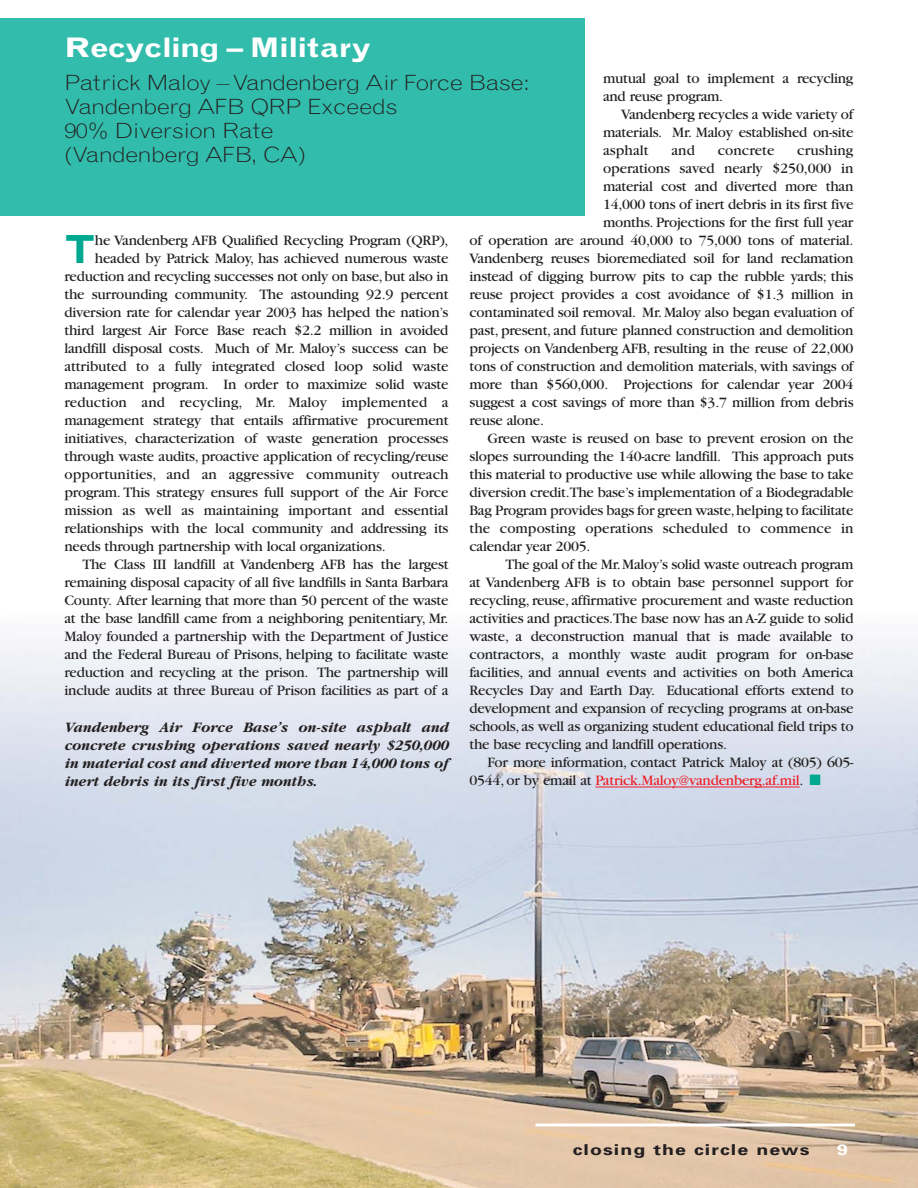
<style>
.page{position:relative;width:918px;height:1188px;background:#fff}
.page>*{position:absolute;margin:0;border:0;box-sizing:border-box;transform-origin:0 0}
.t1{font:700 38.85px "Grotesque";color:#00a890}
.t2{font:700 27px "Grotesque";letter-spacing:-.04em;color:#fff;scale:1.2 1}
.t3{font:300 21px/24px "Grotesque";letter-spacing:-.04em;color:#231f20;scale:1.2 1}
.t4{font:15px/18px "Garamond";letter-spacing:-.015em;color:#231f20}
.t5{font:italic 700 15px/18px "Garamond";color:#231f20;text-align:justify}
.t6{font:15px "Garamond";letter-spacing:.005em;color:#231f20}
.t7{font:15px "Garamond";letter-spacing:-.015em;color:#ed1e25}
.t8{font:700 15px "Univers";letter-spacing:.055em;color:#231f20;scale:1.3 1}
.t9{font:700 15px "Univers";color:#fff;scale:1.3 1}
.s1{color:#231f20}
.s2{color:#00a890}
</style>
<div class="page">
<img style="left:0;top:636px;width:918px;height:552px">
<svg style="left:596px;top:787px;width:34px;height:1px"></svg>
<hr style="left:630px;top:787px;width:41px;height:1px;background:#ed1e25">
<svg style="left:672px;top:787px;width:24px;height:1px"></svg>
<hr style="left:696px;top:787px;width:59px;height:1px;background:#ed1e25">
<svg style="left:755px;top:787px;width:45px;height:1px"></svg>
<div style="left:0;top:18px;width:585px;height:198px;background:#32bcab"></div>
<hr style="left:536px;top:1124px;width:319px;height:2px;background:#fff">
<h2 class="t2" style="left:64px;top:37px;width:257px">Recycling – Military</h2>
<h3 class="t3" style="left:64px;top:72px;width:389px">Patrick Maloy – Vandenberg Air Force Base:<br>Vandenberg AFB QRP Exceeds<br>90% Diversion Rate<br>(Vandenberg AFB, CA)</h3>
<p class="t4" style="left:603px;top:71px;width:252px">mutual goal to implement a recycling and reuse program.</p>
<p class="t4" style="left:603px;top:107px;width:252px;text-align:justify;text-indent:18px">Vandenberg recycles a wide variety of materials. Mr. Maloy established on-site asphalt</p>
<p class="t4" style="left:671px;top:143px;width:25px">and</p>
<p class="t6" style="left:718px;top:145px;width:58px">concrete</p>
<p class="t6" style="left:797px;top:145px;width:58px">crushing</p>
<p class="t4" style="left:603px;top:161px;width:252px">operations saved nearly $250,000 in</p>
<p class="t4" style="left:603px;top:179px;width:252px">material cost and diverted more than</p>
<p class="t4" style="left:603px;top:197px;width:252px">14,000 tons of inert debris in its first five</p>
<p class="t4" style="left:603px;top:215px;width:252px">months. Projections for the first full year</p>
<p class="t4" style="left:470px;top:233px;width:386px">of operation are around 40,000 to 75,000 tons of material.</p>
<p class="t4" style="left:470px;top:251px;width:385px">Vandenberg reuses bioremediated soil for land reclamation</p>
<p class="t4" style="left:470px;top:269px;width:385px">instead of digging burrow pits to cap the rubble yards; this</p>
<p class="t4" style="left:470px;top:287px;width:386px">reuse project provides a cost avoidance of $1.3 million in</p>
<p class="t4" style="left:470px;top:305px;width:386px">contaminated soil removal. Mr.Maloy also began evaluation of</p>
<p class="t4" style="left:470px;top:323px;width:386px">past, present, and future planned construction and demolition</p>
<p class="t4" style="left:470px;top:341px;width:385px">projects on Vandenberg AFB, resulting in the reuse of 22,000</p>
<p class="t4" style="left:470px;top:359px;width:386px">tons of construction and demolition materials, with savings of</p>
<p class="t4" style="left:470px;top:377px;width:386px">more than $560,000. Projections for calendar year 2004</p>
<p class="t4" style="left:470px;top:395px;width:386px">suggest a cost savings of more than $3.7 million from debris</p>
<p class="t4" style="left:470px;top:413px;width:76px">reuse alone.</p>
<p class="t4" style="left:488px;top:431px;width:367px">Green waste is reused on base to prevent erosion on the</p>
<p class="t4" style="left:470px;top:449px;width:386px">slopes surrounding the 140-acre landfill. This approach puts</p>
<p class="t4" style="left:470px;top:467px;width:386px">this material to productive use while allowing the base to take</p>
<p class="t4" style="left:470px;top:485px;width:386px">diversion credit.The base’s implementation of a Biodegradable</p>
<p class="t4" style="left:470px;top:503px;width:386px">Bag Program provides bags for green waste,helping to facilitate</p>
<p class="t4" style="left:470px;top:521px;width:385px">the composting operations scheduled to commence in</p>
<p class="t4" style="left:470px;top:539px;width:122px">calendar year 2005.</p>
<p class="t4" style="left:506px;top:557px;width:349px">The goal of the Mr.Maloy’s solid waste outreach program</p>
<p class="t4" style="left:470px;top:575px;width:385px">at Vandenberg AFB is to obtain base personnel support for</p>
<p class="t4" style="left:470px;top:593px;width:386px">recycling, reuse, affirmative procurement and waste reduction</p>
<p class="t4" style="left:470px;top:611px;width:386px">activities and practices.The base now has an A-Z guide to solid</p>
<p class="t4" style="left:470px;top:629px;width:385px">waste, a deconstruction manual that is made available to</p>
<p class="t4" style="left:470px;top:647px;width:385px">contractors, a monthly waste audit program for on-base</p>
<p class="t4" style="left:470px;top:665px;width:386px">facilities, and annual events and activities on both America</p>
<p class="t4" style="left:470px;top:683px;width:386px">Recycles Day and Earth Day. Educational efforts extend to</p>
<p class="t4" style="left:470px;top:701px;width:386px">development and expansion of recycling programs at on-base</p>
<p class="t4" style="left:470px;top:719px;width:386px">schools, as well as organizing student educational field trips to</p>
<p class="t4" style="left:470px;top:737px;width:259px">the base recycling and landfill operations.</p>
<p class="t4" style="left:488px;top:755px;width:368px">For more information, contact Patrick Maloy at (805) 605-</p>
<p class="t7" style="left:470px;top:775px;width:353px"><span class="s1">0544, or by email at</span> Patrick.Maloy@vandenberg.af.mil<span class="s1">.</span> <span class="s2">■</span></p>
<h1 class="t1" style="left:64px;top:235px;width:33px">T</h1>
<p class="t4" style="left:95px;top:233px;width:355px">he Vandenberg AFB Qualified Recycling Program (QRP),</p>
<p class="t4" style="left:95px;top:251px;width:355px">headed by Patrick Maloy, has achieved numerous waste</p>
<p class="t4" style="left:64px;top:269px;width:386px">reduction and recycling successes not only on base,but also in</p>
<p class="t4" style="left:64px;top:287px;width:386px">the surrounding community. The astounding 92.9 percent</p>
<p class="t4" style="left:64px;top:305px;width:386px">diversion rate for calendar year 2003 has helped the nation’s</p>
<p class="t4" style="left:64px;top:323px;width:385px">third largest Air Force Base reach $2.2 million in avoided</p>
<p class="t4" style="left:64px;top:341px;width:386px">landfill disposal costs. Much of Mr. Maloy’s success can be</p>
<p class="t4" style="left:64px;top:359px;width:385px">attributed to a fully integrated closed loop solid waste</p>
<p class="t4" style="left:64px;top:377px;width:385px">management program. In order to maximize solid waste</p>
<p class="t6" style="left:64px;top:397px;width:386px">reduction and recycling, Mr. Maloy implemented a</p>
<p class="t4" style="left:64px;top:413px;width:386px">management strategy that entails affirmative procurement</p>
<p class="t4" style="left:64px;top:431px;width:386px">initiatives, characterization of waste generation processes</p>
<p class="t4" style="left:64px;top:449px;width:386px">through waste audits, proactive application of recycling/reuse</p>
<p class="t6" style="left:64px;top:469px;width:386px">opportunities, and an aggressive community outreach</p>
<p class="t4" style="left:64px;top:485px;width:386px">program. This strategy ensures full support of the Air Force</p>
<p class="t4" style="left:64px;top:503px;width:386px">mission as well as maintaining important and essential</p>
<p class="t4" style="left:64px;top:521px;width:385px">relationships with the local community and addressing its</p>
<p class="t4" style="left:64px;top:539px;width:323px">needs through partnership with local organizations.</p>
<p class="t4" style="left:82px;top:557px;width:368px">The Class III landfill at Vandenberg AFB has the largest</p>
<p class="t4" style="left:64px;top:575px;width:385px">remaining disposal capacity of all five landfills in Santa Barbara</p>
<p class="t4" style="left:64px;top:593px;width:386px">County. After learning that more than 50 percent of the waste</p>
<p class="t4" style="left:64px;top:611px;width:386px">at the base landfill came from a neighboring penitentiary, Mr.</p>
<p class="t4" style="left:64px;top:629px;width:385px">Maloy founded a partnership with the Department of Justice</p>
<p class="t4" style="left:64px;top:647px;width:385px">and the Federal Bureau of Prisons, helping to facilitate waste</p>
<p class="t4" style="left:64px;top:665px;width:386px">reduction and recycling at the prison. The partnership will</p>
<p class="t4" style="left:64px;top:683px;width:385px">include audits at three Bureau of Prison facilities as part of a</p>
<p class="t5" style="left:64px;top:719px;width:386px">Vandenberg Air Force Base’s on-site asphalt and concrete crushing operations saved nearly $250,000 in material cost and diverted more than 14,000 tons of inert debris in its first five months.</p>
<p class="t8" style="left:573px;top:1144px;width:184px">closing the circle news</p>
<p class="t9" style="left:837px;top:1144px;width:10px">9</p>
</div>
